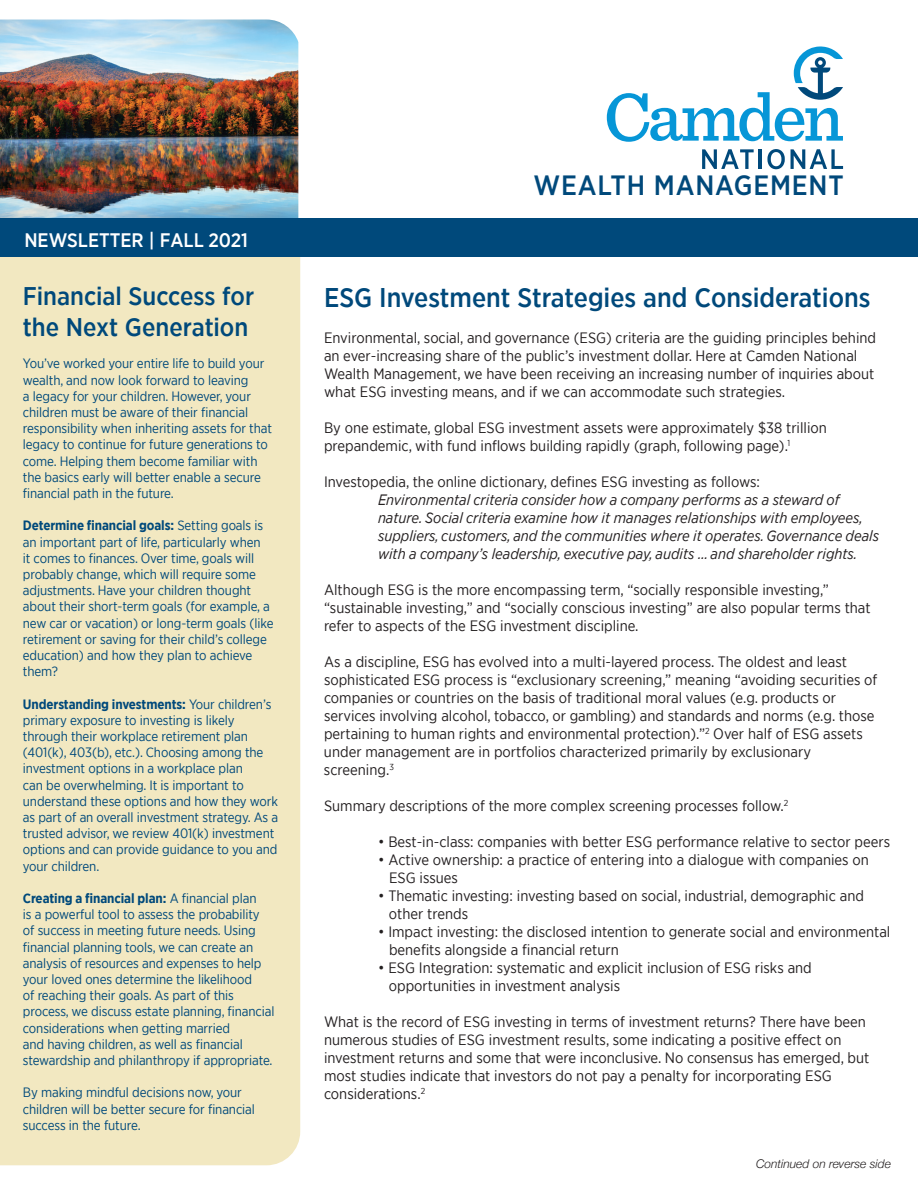
<style>
.page{position:relative;width:918px;height:1188px;background:#fff}
.page>*{position:absolute;margin:0;border:0;box-sizing:border-box;transform-origin:0 0}
.t1{font:500 27.9px "Gotham Narrow";letter-spacing:.03em;color:#00497b}
.t2{font:500 27px "Gotham Narrow";color:#00497b}
.t3{font:500 25.5px/30.6px "Gotham Narrow";color:#00497b}
.t4{font:500 19.5px "Gotham Narrow";color:#fff}
.t5{font:15px/18px "Gotham Narrow";color:#231f20}
.t6{font:italic 15px/18px "Gotham Narrow";color:#231f20}
.t7{font:13.5px/16.2px "Gotham Narrow";letter-spacing:-.01em;color:#00497b}
.t8{font:italic 300 12px "Helvetica Neue";color:#231f20}
.s1{font-weight:700}
</style>
<div class="page">
<img style="left:0;top:20px;width:298px;height:198px">
<div style="left:0;top:257px;width:300px;height:908px;background:#f2e8c1"></div>
<div style="left:0;top:218px;width:918px;height:39px;background:#00497b"></div>
<svg style="left:607px;top:47px;width:236px;height:95px"></svg>
<svg style="left:702px;top:149px;width:52px;height:20px"></svg>
<hr style="left:758px;top:149px;width:4px;height:20px;background:#00497b">
<svg style="left:767px;top:149px;width:18px;height:20px"></svg>
<svg style="left:791px;top:149px;width:52px;height:20px"></svg>
<h3 class="t4" style="left:24px;top:228px;width:225px">NEWSLETTER | FALL 2021</h3>
<h3 class="t3" style="left:23px;top:281px;width:233px">Financial Success for the Next Generation</h3>
<p class="t7" style="left:23px;top:355px;width:251px">You’ve worked your entire life to build your wealth, and now look forward to leaving<br>a legacy for your children. However, your children must be aware of their financial responsibility when inheriting assets for that legacy to continue for future generations to come. Helping them become familiar with the basics early will better enable a secure financial path in the future.</p>
<p class="t7" style="left:23px;top:517px;width:252px"><span class="s1">Determine financial goals:</span> Setting goals is an important part of life, particularly when<br>it comes to finances. Over time, goals will probably change, which will require some adjustments. Have your children thought about their short-term goals (for example, a new car or vacation) or long-term goals (like retirement or saving for their child’s college education) and how they plan to achieve them?</p>
<p class="t7" style="left:23px;top:695px;width:257px"><span class="s1">Understanding investments:</span> Your children’s primary exposure to investing is likely through their workplace retirement plan (401(k), 403(b), etc.). Choosing among the investment options in a workplace plan<br>can be overwhelming. It is important to understand these options and how they work as part of an overall investment strategy. As a trusted advisor, we review 401(k) investment options and can provide guidance to you and your children.</p>
<p class="t7" style="left:23px;top:890px;width:253px"><span class="s1">Creating a financial plan:</span> A financial plan<br>is a powerful tool to assess the probability of success in meeting future needs. Using financial planning tools, we can create an analysis of resources and expenses to help your loved ones determine the likelihood<br>of reaching their goals. As part of this process, we discuss estate planning, financial considerations when getting married<br>and having children, as well as financial stewardship and philanthropy if appropriate.</p>
<p class="t7" style="left:23px;top:1084px;width:234px">By making mindful decisions now, your children will be better secure for financial success in the future.</p>
<h1 class="t1" style="left:534px;top:167px;width:312px">WEALTH MANAGEMENT</h1>
<h2 class="t2" style="left:324px;top:280px;width:548px">ESG Investment Strategies and Considerations</h2>
<p class="t5" style="left:324px;top:328px;width:554px">Environmental, social, and governance (ESG) criteria are the guiding principles behind an ever-increasing share of the public’s investment dollar. Here at Camden National Wealth Management, we have been receiving an increasing number of inquiries about what ESG investing means, and if we can accommodate such strategies.</p>
<p class="t5" style="left:324px;top:418px;width:504px">By one estimate, global ESG investment assets were approximately $38 trillion prepandemic, with fund inflows building rapidly (graph, following page).<sup>1</sup></p>
<p class="t5" style="left:324px;top:472px;width:438px">Investopedia, the online dictionary, defines ESG investing as follows:</p>
<p class="t6" style="left:378px;top:490px;width:503px">Environmental criteria consider how a company performs as a steward of nature. Social criteria examine how it manages relationships with employees, suppliers, customers, and the communities where it operates. Governance deals with a company’s leadership, executive pay, audits … and shareholder rights.</p>
<p class="t5" style="left:324px;top:580px;width:548px">Although ESG is the more encompassing term, “socially responsible investing,” “sustainable investing,” and “socially conscious investing” are also popular terms that refer to aspects of the ESG investment discipline.</p>
<p class="t5" style="left:324px;top:652px;width:555px">As a discipline, ESG has evolved into a multi-layered process. The oldest and least sophisticated ESG process is “exclusionary screening,” meaning “avoiding securities of companies or countries on the basis of traditional moral values (e.g. products or services involving alcohol, tobacco, or gambling) and standards and norms (e.g. those pertaining to human rights and environmental protection).”<sup>2</sup> Over half of ESG assets under management are in portfolios characterized primarily by exclusionary screening.<sup>3</sup></p>
<p class="t5" style="left:324px;top:796px;width:466px">Summary descriptions of the more complex screening processes follow.<sup>2</sup></p>
<p class="t5" style="left:378px;top:832px;width:514px">• Best-in-class: companies with better ESG performance relative to sector peers</p>
<p class="t5" style="left:389px;top:850px;width:481px;text-indent:-11px">• Active ownership: a practice of entering into a dialogue with companies on<br>ESG issues</p>
<p class="t5" style="left:389px;top:886px;width:477px;text-indent:-11px">• Thematic investing: investing based on social, industrial, demographic and other trends</p>
<p class="t5" style="left:389px;top:922px;width:503px;text-indent:-11px">• Impact investing: the disclosed intention to generate social and environmental benefits alongside a financial return</p>
<p class="t5" style="left:389px;top:958px;width:424px;text-indent:-11px">• ESG Integration: systematic and explicit inclusion of ESG risks and opportunities in investment analysis</p>
<p class="t5" style="left:324px;top:1012px;width:547px">What is the record of ESG investing in terms of investment returns? There have been numerous studies of ESG investment results, some indicating a positive effect on investment returns and some that were inconclusive. No consensus has emerged, but most studies indicate that investors do not pay a penalty for incorporating ESG considerations.<sup>2</sup></p>
<p class="t8" style="left:756px;top:1154px;width:136px">Continued on reverse side</p>
</div>
